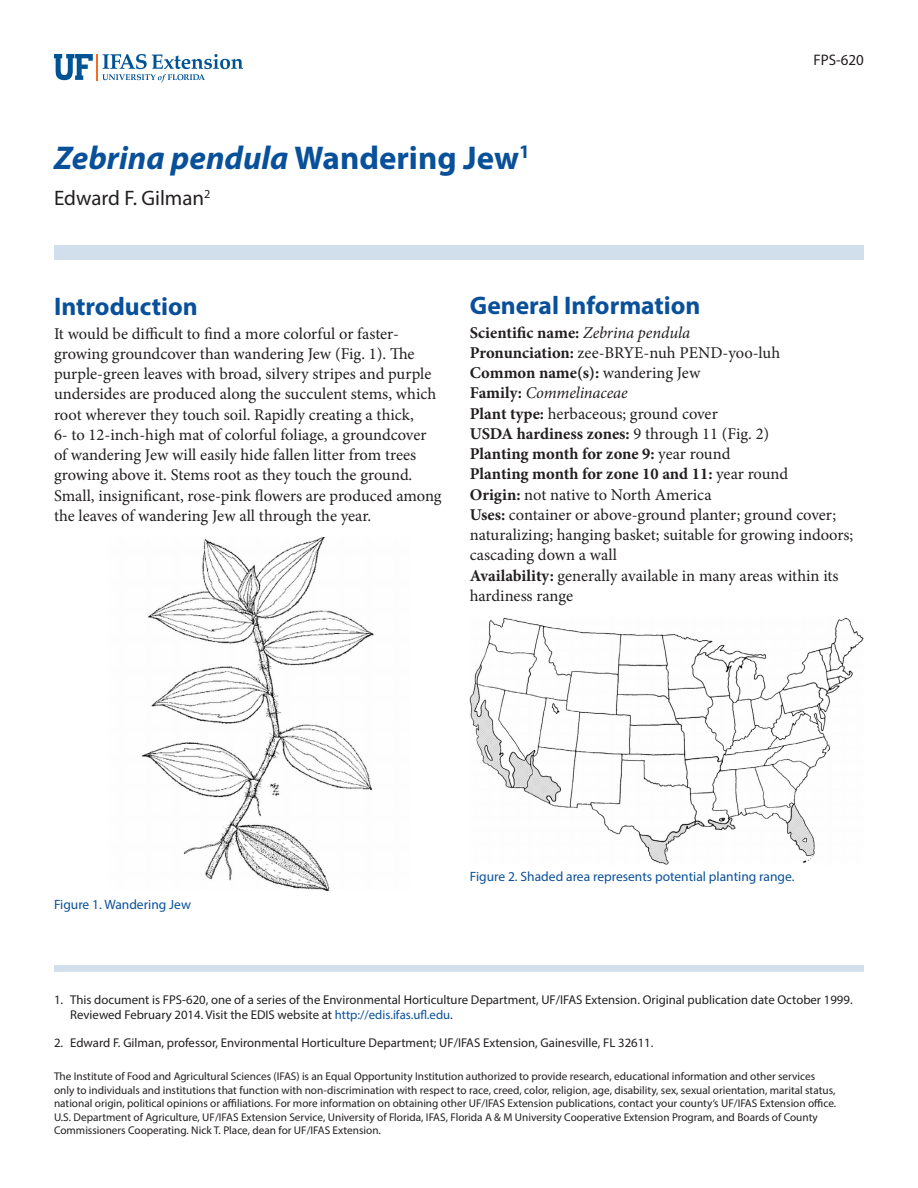
<style>
.page{position:relative;width:918px;height:1188px;background:#fff}
.page>*{position:absolute;margin:0;border:0;box-sizing:border-box;transform-origin:0 0}
.TitleRegular{font:italic 700 33px "Myriad Pro";color:#09509a}
.SectionHeading0{font:700 25.5px "Myriad Pro";color:#09509a}
.Author{font:21px "Myriad Pro";color:#231f20}
.Paragraph{font:16.5px/20.2px "Minion Pro";color:#231f20}
.BlockParagraph{font:16.5px/20.2px "Minion Pro";letter-spacing:-.005em;color:#231f20}
.BlockParagraph-2{font:700 16.5px "Minion Pro";color:#231f20}
.BlockParagraph-3{font:italic 16.5px "Minion Pro";letter-spacing:-.005em;color:#231f20}
.PubNumber{font:15.3px "Myriad Pro";color:#231f20}
.FigureCaption{font:13.5px "Myriad Pro";color:#09509a}
.t1{font:12.75px/15.3px "Myriad Pro";color:#231f20}
.Disclaimer{font:11.25px/13.5px "Myriad Pro";color:#231f20}
.s1{font-style:normal}
.s2{font-weight:400;font-style:italic}
.s3{font-weight:700}
.s4{font-weight:400}
.s5{font-weight:700;font-style:normal}
.s6{color:#09509a}
</style>
<div class="page">
<svg style="left:54px;top:54px;width:189px;height:28px"></svg>
<div style="left:54px;top:245px;width:810px;height:15px;background:#d0dfeb"></div>
<div style="left:54px;top:965px;width:810px;height:7px;background:#d0dfeb"></div>
<img style="left:141px;top:538px;width:233px;height:352px">
<img style="left:470px;top:617px;width:394px;height:248px">
<p class="TitleRegular" style="left:54px;top:136px;width:477px">Zebrina pendula <span class="s1">Wandering Jew</span><sup>1</sup></p>
<p class="Author" style="left:54px;top:185px;width:158px">Edward F. Gilman<sup>2</sup></p>
<p class="PubNumber" style="left:814px;top:51px;width:52px">FPS-620</p>
<p class="SectionHeading0" style="left:54px;top:290px;width:145px">Introduction</p>
<p class="Paragraph" style="left:54px;top:323px;width:389px">It would be difficult to find a more colorful or faster&shy;growing groundcover than wandering Jew (Fig. 1). The purple-green leaves with broad, silvery stripes and purple undersides are produced along the succulent stems, which root wherever they touch soil. Rapidly creating a thick,<br>6- to 12-inch-high mat of colorful foliage, a groundcover of wandering Jew will easily hide fallen litter from trees growing above it. Stems root as they touch the ground.<br>Small, insignificant, rose-pink flowers are produced among the leaves of wandering Jew all through the year.</p>
<p class="SectionHeading0" style="left:470px;top:289px;width:232px">General Information</p>
<p class="BlockParagraph-2" style="left:470px;top:321px;width:222px">Scientific name: <span class="s2">Zebrina pendula</span></p>
<p class="BlockParagraph" style="left:470px;top:343px;width:312px"><span class="s3">Pronunciation:</span> zee-BRYE-nuh PEND-yoo-luh</p>
<p class="BlockParagraph-2" style="left:470px;top:361px;width:232px">Common name(s): <span class="s4">wandering Jew</span></p>
<p class="BlockParagraph-3" style="left:470px;top:382px;width:160px"><span class="s5">Family:</span> Commelinaceae</p>
<p class="BlockParagraph" style="left:470px;top:403px;width:249px"><span class="s3">Plant type:</span> herbaceous; ground cover</p>
<p class="BlockParagraph-2" style="left:470px;top:422px;width:301px">USDA hardiness zones: <span class="s4">9 through 11 (Fig. 2)</span></p>
<p class="BlockParagraph-2" style="left:470px;top:442px;width:262px">Planting month for zone 9: <span class="s4">year round</span></p>
<p class="BlockParagraph-2" style="left:470px;top:462px;width:320px">Planting month for zone 10 and 11: <span class="s4">year round</span></p>
<p class="BlockParagraph" style="left:470px;top:484px;width:243px"><span class="s3">Origin:</span> not native to North America</p>
<p class="BlockParagraph" style="left:470px;top:505px;width:385px"><span class="s3">Uses:</span> container or above-ground planter; ground cover; naturalizing; hanging basket; suitable for growing indoors; cascading down a wall</p>
<p class="Paragraph" style="left:470px;top:565px;width:370px"><span class="s3">Availability:</span> generally available in many areas within its hardiness range</p>
<p class="FigureCaption" style="left:54px;top:896px;width:138px">Figure 1. Wandering Jew</p>
<p class="FigureCaption" style="left:470px;top:868px;width:326px">Figure 2. Shaded area represents potential planting range.</p>
<p class="t1" style="left:70px;top:992px;width:784px;text-indent:-16px">1. This document is FPS-620, one of a series of the Environmental Horticulture Department, UF/IFAS Extension. Original publication date October 1999.<br>Reviewed February 2014. Visit the EDIS website at <span class="s6">http://edis.ifas.ufl.edu</span>.</p>
<p class="t1" style="left:54px;top:1035px;width:601px">2. Edward F. Gilman, professor, Environmental Horticulture Department; UF/IFAS Extension, Gainesville, FL 32611.</p>
<p class="Disclaimer" style="left:54px;top:1069px;width:784px">The Institute of Food and Agricultural Sciences (IFAS) is an Equal Opportunity Institution authorized to provide research, educational information and other services only to individuals and institutions that function with non-discrimination with respect to race, creed, color, religion, age, disability, sex, sexual orientation, marital status, national origin, political opinions or affiliations. For more information on obtaining other UF/IFAS Extension publications, contact your county’s UF/IFAS Extension office.<br>U.S. Department of Agriculture, UF/IFAS Extension Service, University of Florida, IFAS, Florida A &amp; M University Cooperative Extension Program, and Boards of County Commissioners Cooperating. Nick T. Place, dean for UF/IFAS Extension.</p>
</div>
